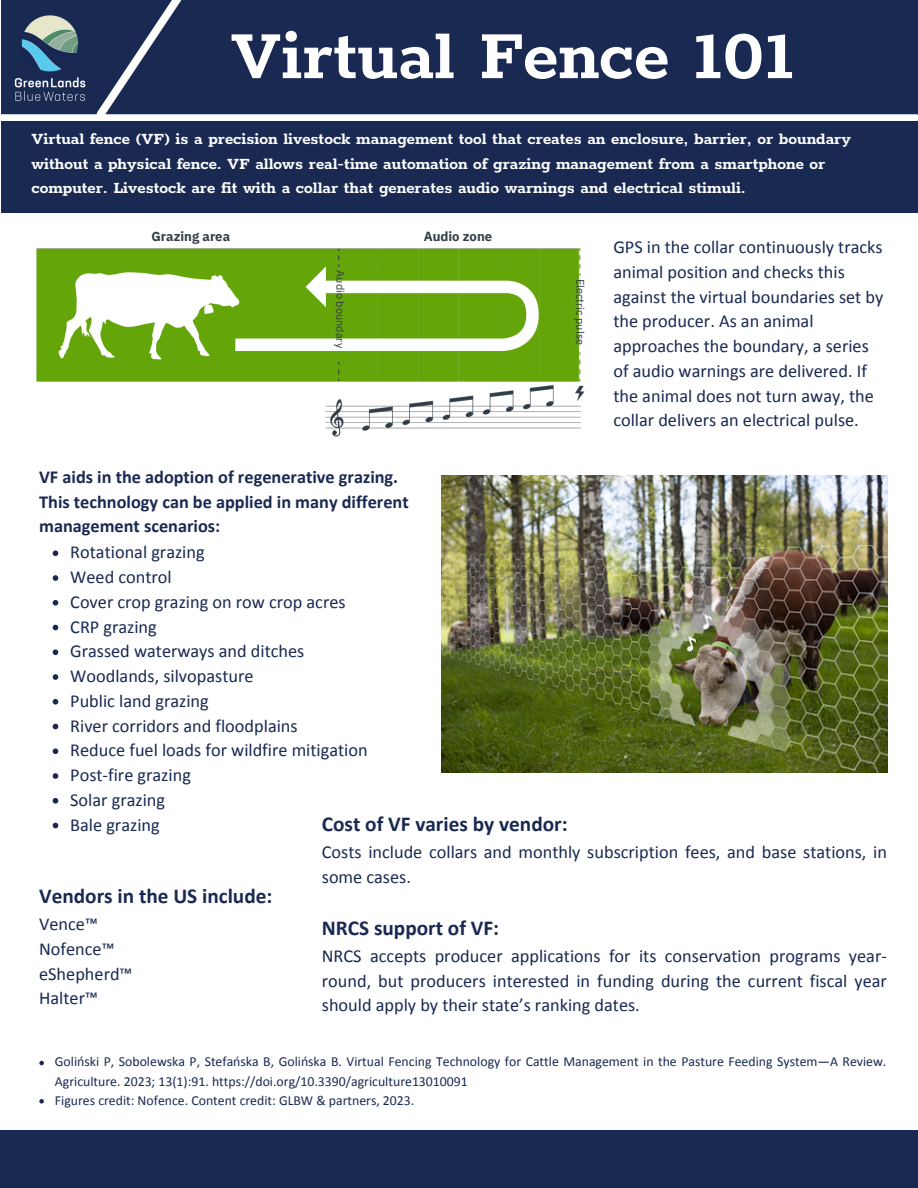
<style>
.page{position:relative;width:918px;height:1188px;background:#fff}
.page>*{position:absolute;margin:0;border:0;box-sizing:border-box;transform-origin:0 0}
.t1{font:700 76.5px "Rokkitt";color:#fff}
.t2{font:700 21.3px "Calibri";color:#192952}
.t3{font:18.3px/24.8px "Calibri";color:#192952}
.t4{font:700 18.3px/24.8px "Calibri";color:#192952}
.t5{font:700 18px/24.8px "Rokkitt";color:#fff}
.t6{font:13.8px/19.2px "Calibri";color:#192952}
.t7{font:700 13.2px "IBM Plex Sans";color:#323e48}
.t8{font:10.95px "IBM Plex Sans";color:#323e48}
</style>
<div class="page">
<div style="left:1px;top:0;width:917px;height:213px;background:#192952"></div>
<div style="left:0;top:114px;width:916px;height:7px;background:#fff"></div>
<svg style="left:90px;top:0;width:199px;height:115px"></svg>
<img style="left:14px;top:5px;width:81px;height:108px">
<img style="left:442px;top:475px;width:445px;height:297px">
<svg style="left:53px;top:550px;width:5px;height:6px"></svg>
<svg style="left:53px;top:575px;width:5px;height:6px"></svg>
<svg style="left:53px;top:600px;width:5px;height:6px"></svg>
<svg style="left:53px;top:625px;width:5px;height:5px"></svg>
<svg style="left:53px;top:649px;width:5px;height:6px"></svg>
<svg style="left:53px;top:674px;width:5px;height:6px"></svg>
<svg style="left:53px;top:699px;width:5px;height:6px"></svg>
<svg style="left:53px;top:724px;width:5px;height:5px"></svg>
<svg style="left:53px;top:748px;width:5px;height:6px"></svg>
<svg style="left:53px;top:773px;width:5px;height:6px"></svg>
<svg style="left:53px;top:798px;width:5px;height:6px"></svg>
<svg style="left:53px;top:823px;width:5px;height:5px"></svg>
<div style="left:0;top:1131px;width:917px;height:57px;background:#192952"></div>
<svg style="left:39px;top:1061px;width:5px;height:4px"></svg>
<svg style="left:39px;top:1099px;width:5px;height:5px"></svg>
<img style="left:36px;top:248px;width:549px;height:189px">
<h3 class="t1" style="left:230px;top:16px;width:565px">Virtual Fence 101</h3>
<h5 class="t5" style="left:32px;top:127px;width:821px">Virtual fence (VF) is a precision livestock management tool that creates an enclosure, barrier, or boundary without a physical fence. VF allows real-time automation of grazing management from a smartphone or computer. Livestock are fit with a collar that generates audio warnings and electrical stimuli.</h5>
<h2 class="t7" style="left:151px;top:227px;width:80px">Grazing area</h2>
<p class="t7" style="left:424px;top:227px;width:70px">Audio zone</p>
<h4 class="t8" style="left:348px;top:270px;width:79px;rotate:90deg">Audio boundary</h4>
<h4 class="t8" style="left:588px;top:279px;width:68px;rotate:90deg">Electric pulse</h4>
<h1 class="t3" style="left:613px;top:234px;width:272px">GPS in the collar continuously tracks animal position and checks this against the virtual boundaries set by the producer. As an animal approaches the boundary, a series of audio warnings are delivered. If the animal does not turn away, the collar delivers an electrical pulse.</h1>
<p class="t4" style="left:39px;top:466px;width:371px">VF aids in the adoption of regenerative grazing.<br>This technology can be applied in many different management scenarios:</p>
<p class="t3" style="left:70px;top:540px;width:136px">Rotational grazing</p>
<p class="t3" style="left:70px;top:564px;width:103px">Weed control</p>
<h4 class="t3" style="left:70px;top:589px;width:277px">Cover crop grazing on row crop acres</h4>
<h3 class="t3" style="left:70px;top:614px;width:88px">CRP grazing</h3>
<p class="t3" style="left:70px;top:639px;width:236px">Grassed waterways and ditches</p>
<p class="t3" style="left:70px;top:663px;width:185px">Woodlands, silvopasture</p>
<p class="t3" style="left:70px;top:688px;width:140px">Public land grazing</p>
<p class="t3" style="left:70px;top:713px;width:229px">River corridors and floodplains</p>
<p class="t3" style="left:70px;top:738px;width:299px">Reduce fuel loads for wildfire mitigation</p>
<p class="t3" style="left:70px;top:762px;width:122px">Post-fire grazing</p>
<p class="t3" style="left:70px;top:787px;width:96px">Solar grazing</p>
<p class="t3" style="left:70px;top:812px;width:91px">Bale grazing</p>
<p class="t2" style="left:322px;top:815px;width:247px">Cost of VF varies by vendor:</p>
<p class="t3" style="left:322px;top:840px;width:567px">Costs include collars and monthly subscription fees, and base stations, in some cases.</p>
<p class="t2" style="left:322px;top:919px;width:179px">NRCS support of VF:</p>
<p class="t3" style="left:322px;top:943px;width:567px;text-align:justify">NRCS accepts producer applications for its conservation programs year&shy;round, but producers interested in funding during the current fiscal year should apply by their state’s ranking dates.</p>
<p class="t2" style="left:39px;top:887px;width:235px">Vendors in the US include:</p>
<p class="t3" style="left:39px;top:911px;width:95px">Vence™<br>Nofence™ eShepherd™<br>Halter™</p>
<p class="t6" style="left:55px;top:1052px;width:833px">Goliński P, Sobolewska P, Stefańska B, Golińska B. Virtual Fencing Technology for Cattle Management in the Pasture Feeding System—A Review.<br>Agriculture. 2023; 13(1):91. https://doi.org/10.3390/agriculture13010091</p>
<p class="t6" style="left:55px;top:1090px;width:361px">Figures credit: Nofence. Content credit: GLBW &amp; partners, 2023.</p>
</div>
